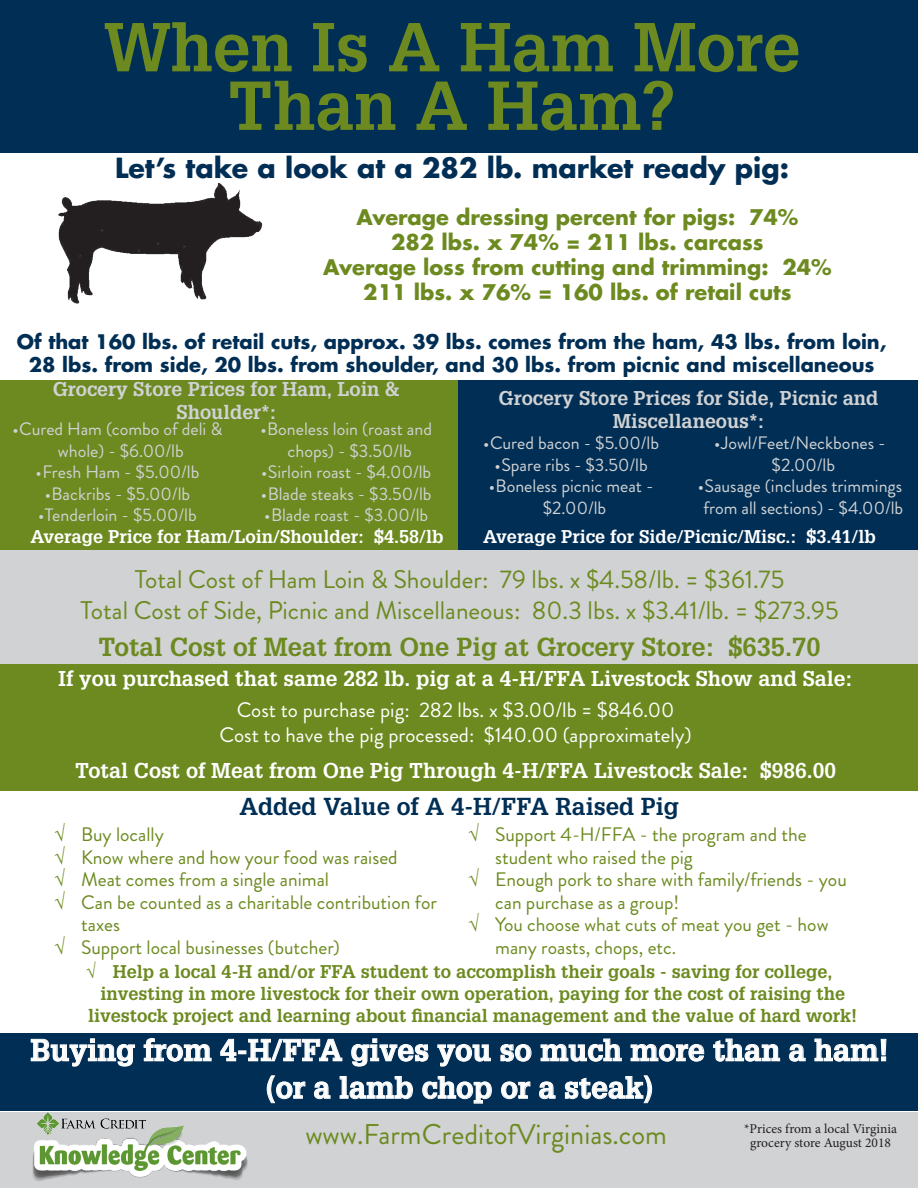
<style>
.page{position:relative;width:918px;height:1188px;background:#fff}
.page>*{position:absolute;margin:0;border:0;box-sizing:border-box;transform-origin:0 0}
.t1{font:700 67.5px/58.5px "Glypha LT Pro";color:#6c8a1f;text-align:center}
.t2{font:700 30px "Glypha LT Pro";color:#fff}
.t3{font:28.5px "Brandon Grotesque";color:#6c8a1f}
.t4{font:700 27px "Futura LT Pro";color:#002e54}
.t5{font:25.5px "Brandon Grotesque";color:#6c8a1f}
.t6{font:700 25.5px "Glypha LT Pro";color:#6c8a1f}
.t7{font:700 24px "Glypha LT Pro";color:#002e54}
.t8{font:700 21px "Futura LT Pro";color:#6c8a1f}
.t9{font:700 21px "Glypha LT Pro";color:#fff}
.t10{font:21px "Brandon Grotesque";color:#fff}
.t11{font:19.5px/22.5px "Brandon Grotesque";color:#6c8a1f}
.t12{font:700 19.5px/23.4px "Futura LT Pro";color:#002e54;text-align:center}
.t13{font:700 19.5px "Glypha LT Pro";color:#d1d2d4}
.t14{font:18px/21.6px "Brandon Grotesque";color:#d1d2d4;text-align:center}
.t15{font:700 18px "Glypha LT Pro";color:#6c8a1f}
.t16{font:700 18px "Glypha LT Pro";color:#fff}
.t17{font:13.5px/13.5px "Minion Pro";color:#231f20;text-align:center}
</style>
<div class="page">
<div style="left:0;top:1112px;width:918px;height:76px;background:#d1d2d4"></div>
<img style="left:32px;top:1112px;width:216px;height:69px">
<div style="left:0;top:0;width:918px;height:153px;background:#002e54"></div>
<div style="left:0;top:1033px;width:918px;height:78px;background:#002e54"></div>
<svg style="left:31px;top:1038px;width:104px;height:29px"></svg>
<svg style="left:143px;top:1038px;width:69px;height:24px"></svg>
<svg style="left:500px;top:1044px;width:32px;height:18px"></svg>
<svg style="left:713px;top:1038px;width:67px;height:24px"></svg>
<svg style="left:789px;top:1044px;width:17px;height:18px"></svg>
<svg style="left:814px;top:1038px;width:73px;height:24px"></svg>
<svg style="left:220px;top:1038px;width:272px;height:66px"></svg>
<svg style="left:501px;top:1081px;width:30px;height:18px"></svg>
<svg style="left:539px;top:1038px;width:165px;height:66px"></svg>
<div style="left:0;top:380px;width:459px;height:173px;background:#6c8a1f"></div>
<div style="left:458px;top:380px;width:460px;height:173px;background:#002e54"></div>
<div style="left:0;top:550px;width:918px;height:114px;background:#d1d2d4"></div>
<div style="left:0;top:665px;width:918px;height:126px;background:#6c8a1f"></div>
<img style="left:58px;top:183px;width:205px;height:121px">
<p class="t1" style="left:103px;top:16px;width:699px">When Is A Ham More<br>Than A Ham?</p>
<p class="t4" style="left:115px;top:147px;width:675px">Let’s take a look at a 282 lb. market ready pig:</p>
<p class="t8" style="left:356px;top:201px;width:444px">Average dressing percent for pigs: 74%</p>
<p class="t8" style="left:391px;top:226px;width:374px">282 lbs. x 74% = 211 lbs. carcass</p>
<p class="t8" style="left:323px;top:251px;width:510px">Average loss from cutting and trimming: 24%</p>
<p class="t8" style="left:363px;top:276px;width:430px">211 lbs. x 76% = 160 lbs. of retail cuts</p>
<p class="t12" style="left:17px;top:329px;width:871px">Of that 160 lbs. of retail cuts, approx. 39 lbs. comes from the ham, 43 lbs. from loin,<br>28 lbs. from side, 20 lbs. from shoulder, and 30 lbs. from picnic and miscellaneous</p>
<p class="t13" style="left:53px;top:377px;width:349px">Grocery Store Prices for Ham, Loin &amp;</p>
<p class="t13" style="left:177px;top:400px;width:101px">Shoulder*:</p>
<p class="t13" style="left:499px;top:386px;width:381px">Grocery Store Prices for Side, Picnic and</p>
<p class="t13" style="left:613px;top:409px;width:153px">Miscellaneous*:</p>
<p class="t14" style="left:483px;top:432px;width:177px">•Cured bacon - $5.00/lb</p>
<p class="t14" style="left:495px;top:454px;width:155px">•Spare ribs - $3.50/lb</p>
<p class="t14" style="left:489px;top:476px;width:166px">•Boneless picnic meat - $2.00/lb</p>
<p class="t14" style="left:13px;top:418px;width:211px">•Cured Ham (combo of deli &amp; whole) - $6.00/lb</p>
<p class="t14" style="left:36px;top:462px;width:165px">•Fresh Ham - $5.00/lb</p>
<p class="t14" style="left:45px;top:483px;width:147px">•Backribs - $5.00/lb</p>
<p class="t14" style="left:38px;top:505px;width:160px">•Tenderloin - $5.00/lb</p>
<p class="t14" style="left:260px;top:418px;width:173px">•Boneless loin (roast and chops) - $3.50/lb</p>
<p class="t14" style="left:261px;top:462px;width:172px">•Sirloin roast - $4.00/lb</p>
<p class="t14" style="left:261px;top:483px;width:172px">•Blade steaks - $3.50/lb</p>
<p class="t14" style="left:264px;top:505px;width:165px">•Blade roast - $3.00/lb</p>
<p class="t14" style="left:714px;top:432px;width:173px">•Jowl/Feet/Neckbones - $2.00/lb</p>
<p class="t14" style="left:698px;top:476px;width:207px">•Sausage (includes trimmings from all sections) - $4.00/lb</p>
<p class="t16" style="left:483px;top:526px;width:394px">Average Price for Side/Picnic/Misc.: $3.41/lb</p>
<p class="t5" style="left:135px;top:562px;width:651px">Total Cost of Ham Loin &amp; Shoulder: 79 lbs. x $4.58/lb. = $361.75</p>
<p class="t5" style="left:81px;top:592px;width:760px">Total Cost of Side, Picnic and Miscellaneous: 80.3 lbs. x $3.41/lb. = $273.95</p>
<p class="t6" style="left:99px;top:631px;width:724px">Total Cost of Meat from One Pig at Grocery Store: $635.70</p>
<p class="t9" style="left:59px;top:665px;width:795px">If you purchased that same 282 lb. pig at a 4-H/FFA Livestock Show and Sale:</p>
<p class="t10" style="left:237px;top:695px;width:439px">Cost to purchase pig: 282 lbs. x $3.00/lb = $846.00</p>
<p class="t10" style="left:220px;top:721px;width:474px">Cost to have the pig processed: $140.00 (approximately)</p>
<p class="t9" style="left:75px;top:758px;width:762px">Total Cost of Meat from One Pig Through 4-H/FFA Livestock Sale: $986.00</p>
<p class="t7" style="left:239px;top:791px;width:441px">Added Value of A 4-H/FFA Raised Pig</p>
<p class="t11" style="left:54px;top:824px;width:111px">√ Buy locally</p>
<p class="t11" style="left:54px;top:846px;width:345px">√ Know where and how your food was raised</p>
<p class="t11" style="left:54px;top:869px;width:276px">√ Meat comes from a single animal</p>
<p class="t11" style="left:81px;top:891px;width:357px;text-indent:-27px">√ Can be counted as a charitable contribution for taxes</p>
<p class="t11" style="left:54px;top:936px;width:287px">√ Support local businesses (butcher)</p>
<p class="t16" style="left:31px;top:526px;width:415px">Average Price for Ham/Loin/Shoulder: $4.58/lb</p>
<p class="t11" style="left:495px;top:824px;width:313px;text-indent:-27px">√ Support 4-H/FFA - the program and the student who raised the pig</p>
<p class="t11" style="left:495px;top:869px;width:353px;text-indent:-27px">√ Enough pork to share with family/friends - you can purchase as a group!</p>
<p class="t11" style="left:495px;top:914px;width:335px;text-indent:-27px">√ You choose what cuts of meat you get - how many roasts, chops, etc.</p>
<p class="t15" style="left:86px;top:961px;width:748px">√ Help a local 4-H and/or FFA student to accomplish their goals - saving for college,</p>
<p class="t15" style="left:100px;top:982px;width:746px">investing in more livestock for their own operation, paying for the cost of raising the</p>
<p class="t15" style="left:88px;top:1004px;width:771px">livestock project and learning about financial management and the value of hard work!</p>
<p class="t2" style="left:31px;top:1032px;width:859px">Buying from 4-H/FFA gives you so much more than a ham!</p>
<p class="t2" style="left:266px;top:1069px;width:389px">(or a lamb chop or a steak)</p>
<p class="t17" style="left:744px;top:1122px;width:154px">*Prices from a local Virginia grocery store August 2018</p>
<p class="t3" style="left:305px;top:1114px;width:363px">www.FarmCreditofVirginias.com</p>
</div>
